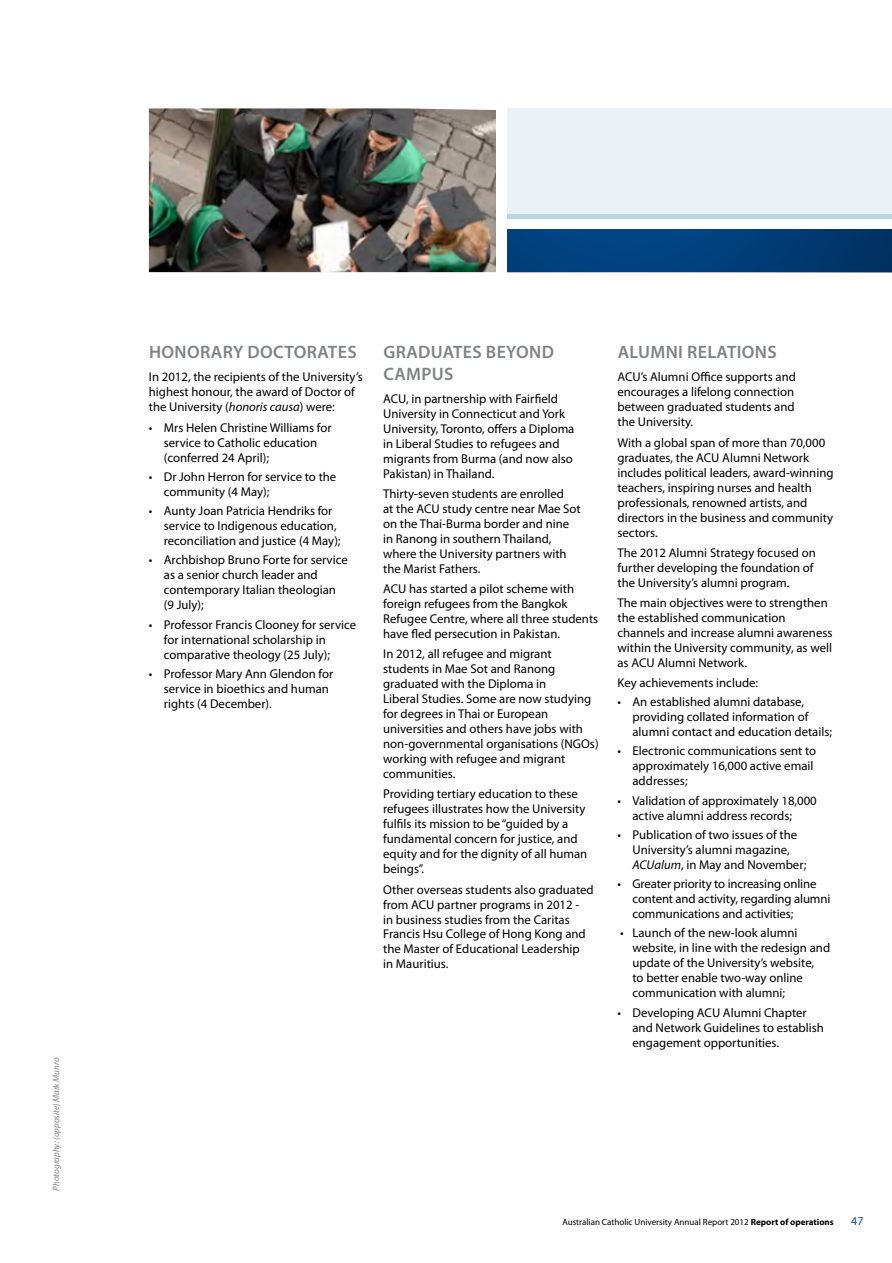
<style>
.page{position:relative;width:892px;height:1263px;background:#fff}
.page>*{position:absolute;margin:0;border:0;box-sizing:border-box;transform-origin:0 0}
.t1{font:600 18px/21.6px "Myriad Pro";letter-spacing:.02em;color:#808285}
.t2{font:12.75px/15px "Myriad Pro";color:#000}
.t3{font:12px "Myriad Pro";color:#00539f}
.t4{font:9px "Myriad Pro";color:#000}
.t5{font:italic 9px "Myriad Pro";color:#808285}
.s1{font-style:italic}
.s2{font-weight:700}
</style>
<div class="page">
<img style="left:149px;top:108px;width:347px;height:164px">
<div style="left:507px;top:108px;width:385px;height:106px;background:#e9f1f6"></div>
<hr style="left:507px;top:214px;width:385px;height:4px;background:#bbd4e6">
<div style="left:507px;top:230px;width:385px;height:42px;background:linear-gradient(to right,#004688,#003669)"></div>
<p class="t5" style="left:51px;top:1191px;width:134px;rotate:-90deg">Photography: (opposite) Mark Munro</p>
<h1 class="t1" style="left:149px;top:341px;width:209px">HONORARY DOCTORATES</h1>
<p class="t2" style="left:149px;top:369px;width:215px">In 2012, the recipients of the University’s highest honour, the award of Doctor of the University (<span class="s1">honoris causa</span>) were:</p>
<p class="t2" style="left:164px;top:420px;width:169px;text-indent:-15px">• Mrs Helen Christine Williams for service to Catholic education (conferred 24 April);</p>
<p class="t2" style="left:164px;top:469px;width:174px;text-indent:-15px">• Dr John Herron for service to the community (4 May);</p>
<p class="t2" style="left:164px;top:503px;width:178px;text-indent:-15px">• Aunty Joan Patricia Hendriks for service to Indigenous education, reconciliation and justice (4 May);</p>
<p class="t2" style="left:164px;top:552px;width:185px;text-indent:-15px">• Archbishop Bruno Forte for service as a senior church leader and contemporary Italian theologian (9 July);</p>
<p class="t2" style="left:164px;top:616px;width:194px;text-indent:-15px">• Professor Francis Clooney for service for international scholarship in comparative theology (25 July);</p>
<p class="t2" style="left:164px;top:666px;width:171px;text-indent:-15px">• Professor Mary Ann Glendon for service in bioethics and human rights (4 December).</p>
<h1 class="t1" style="left:383px;top:341px;width:170px">GRADUATES BEYOND<br>CAMPUS</h1>
<p class="t2" style="left:383px;top:391px;width:193px">ACU, in partnership with Fairfield University in Connecticut and York University, Toronto, offers a Diploma in Liberal Studies to refugees and migrants from Burma (and now also Pakistan) in Thailand.</p>
<p class="t2" style="left:383px;top:486px;width:199px">Thirty-seven students are enrolled<br>at the ACU study centre near Mae Sot on the Thai-Burma border and nine in Ranong in southern Thailand, where the University partners with the Marist Fathers.</p>
<p class="t2" style="left:383px;top:581px;width:216px">ACU has started a pilot scheme with foreign refugees from the Bangkok Refugee Centre, where all three students have fled persecution in Pakistan.</p>
<p class="t2" style="left:383px;top:646px;width:217px">In 2012, all refugee and migrant students in Mae Sot and Ranong graduated with the Diploma in<br>Liberal Studies. Some are now studying for degrees in Thai or European universities and others have jobs with non-governmental organisations (NGOs) working with refugee and migrant communities.</p>
<p class="t2" style="left:383px;top:786px;width:206px">Providing tertiary education to these refugees illustrates how the University fulfils its mission to be “guided by a fundamental concern for justice, and equity and for the dignity of all human beings”.</p>
<p class="t2" style="left:383px;top:881px;width:212px">Other overseas students also graduated from ACU partner programs in 2012 -<br>in business studies from the Caritas Francis Hsu College of Hong Kong and the Master of Educational Leadership<br>in Mauritius.</p>
<h1 class="t1" style="left:617px;top:341px;width:161px">ALUMNI RELATIONS</h1>
<p class="t2" style="left:617px;top:369px;width:180px">ACU’s Alumni Office supports and encourages a lifelong connection between graduated students and the University.</p>
<p class="t2" style="left:617px;top:435px;width:218px">With a global span of more than 70,000 graduates, the ACU Alumni Network includes political leaders, award-winning teachers, inspiring nurses and health professionals, renowned artists, and directors in the business and community sectors.</p>
<p class="t2" style="left:617px;top:545px;width:200px">The 2012 Alumni Strategy focused on further developing the foundation of the University’s alumni program.</p>
<p class="t2" style="left:617px;top:595px;width:216px">The main objectives were to strengthen the established communication channels and increase alumni awareness within the University community, as well as ACU Alumni Network.</p>
<p class="t2" style="left:617px;top:675px;width:142px">Key achievements include:</p>
<p class="t2" style="left:632px;top:694px;width:201px;text-indent:-15px">• An established alumni database, providing collated information of alumni contact and education details;</p>
<p class="t2" style="left:632px;top:743px;width:185px;text-indent:-15px">• Electronic communications sent to approximately 16,000 active email addresses;</p>
<p class="t2" style="left:632px;top:793px;width:186px;text-indent:-15px">• Validation of approximately 18,000 active alumni address records;</p>
<p class="t2" style="left:632px;top:827px;width:175px;text-indent:-15px">• Publication of two issues of the<br>University’s alumni magazine,<br><span class="s1">ACUalum</span>, in May and November;</p>
<p class="t2" style="left:632px;top:876px;width:199px;text-indent:-15px">• Greater priority to increasing online content and activity, regarding alumni communications and activities;</p>
<p class="t2" style="left:632px;top:925px;width:199px;text-indent:-12px">• Launch of the new-look alumni website, in line with the redesign and update of the University’s website,<br>to better enable two-way online communication with alumni;</p>
<p class="t2" style="left:632px;top:1004px;width:193px;text-indent:-15px">• Developing ACU Alumni Chapter and Network Guidelines to establish engagement opportunities.</p>
<p class="t4" style="left:562px;top:1216px;width:273px">Australian Catholic University Annual Report 2012 <span class="s2">Report of operations</span></p>
<p class="t3" style="left:851px;top:1213px;width:14px">47</p>
</div>
